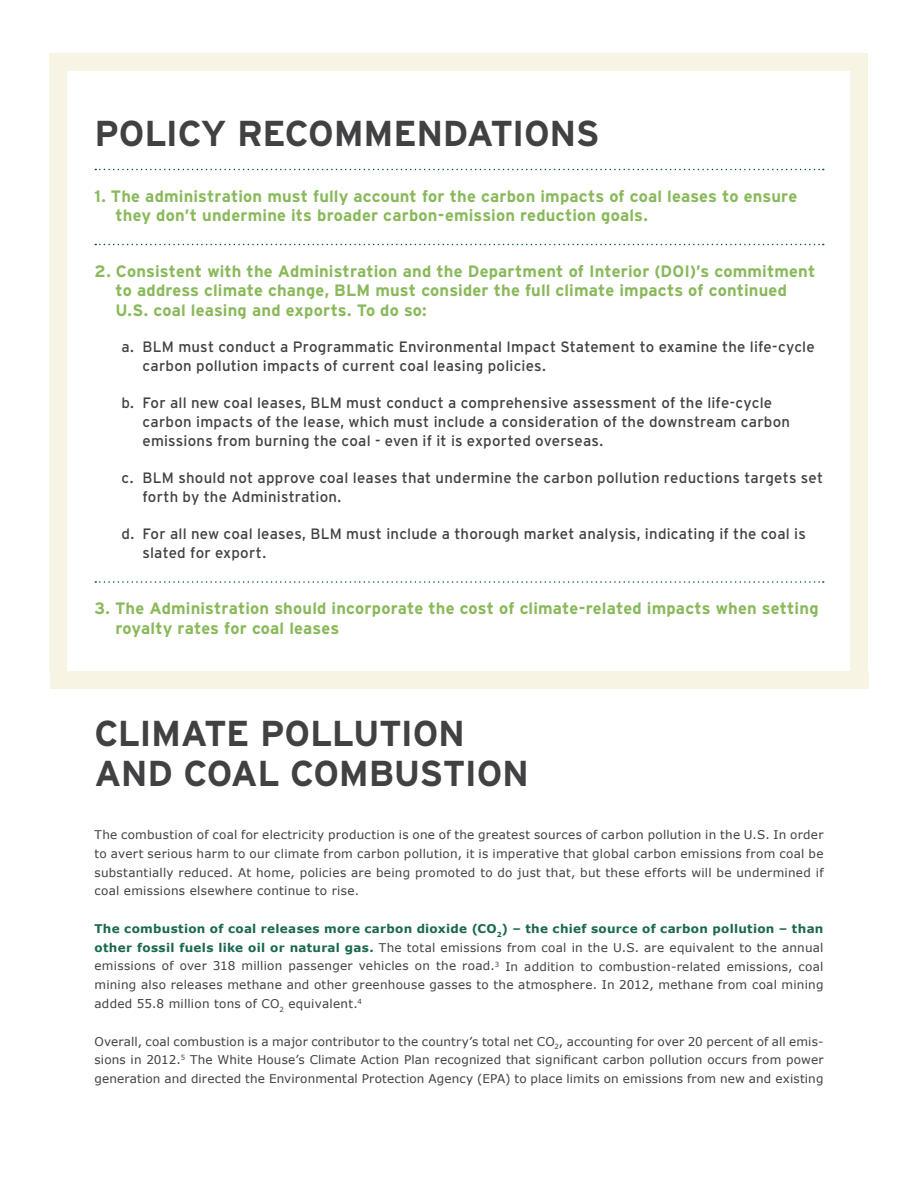
<style>
.page{position:relative;width:918px;height:1188px;background:#fff}
.page>*{position:absolute;margin:0;border:0;box-sizing:border-box;transform-origin:0 0}
.t1{font:700 36px/40.5px "Interstate";letter-spacing:-.015em;color:#414042}
.t2{font:700 16.5px/19.5px "Interstate";letter-spacing:.01em;color:#89b95a}
.t3{font:15px/18.8px "Interstate";letter-spacing:.015em;color:#414042}
.t4{font:12px/18.8px "Verdana";letter-spacing:.02em;color:#414042;text-align:justify}
.s1{font-weight:700;color:#1a6850}
</style>
<div class="page">
<div style="left:50px;top:53px;width:818px;height:618px;background:#f8f4e3"></div>
<div style="left:68px;top:71px;width:782px;height:1079px;background:#fff"></div>
<svg style="left:95px;top:169px;width:729px;height:1px"></svg>
<svg style="left:95px;top:244px;width:729px;height:1px"></svg>
<svg style="left:95px;top:581px;width:729px;height:2px"></svg>
<div style="left:50px;top:671px;width:818px;height:18px;background:#f8f4e3"></div>
<h1 class="t1" style="left:94px;top:112px;width:507px">POLICY RECOMMENDATIONS</h1>
<h2 class="t2" style="left:116px;top:186px;width:683px;text-indent:-21px">1. The administration must fully account for the carbon impacts of coal leases to ensure they don’t undermine its broader carbon-emission reduction goals.</h2>
<h2 class="t2" style="left:116px;top:261px;width:701px;text-indent:-21px">2. Consistent with the Administration and the Department of Interior (DOI)’s commitment to address climate change, BLM must consider the full climate impacts of continued<br>U.S. coal leasing and exports. To do so:</h2>
<p class="t3" style="left:143px;top:337px;width:674px;text-indent:-21px">a. BLM must conduct a Programmatic Environmental Impact Statement to examine the life-cycle carbon pollution impacts of current coal leasing policies.</p>
<p class="t3" style="left:143px;top:393px;width:649px;text-indent:-21px">b. For all new coal leases, BLM must conduct a comprehensive assessment of the life-cycle carbon impacts of the lease, which must include a consideration of the downstream carbon emissions from burning the coal - even if it is exported overseas.</p>
<p class="t3" style="left:143px;top:468px;width:682px;text-indent:-21px">c. BLM should not approve coal leases that undermine the carbon pollution reductions targets set forth by the Administration.</p>
<p class="t3" style="left:143px;top:524px;width:665px;text-indent:-21px">d. For all new coal leases, BLM must include a thorough market analysis, indicating if the coal is slated for export.</p>
<h2 class="t2" style="left:116px;top:599px;width:705px;text-indent:-21px">3. The Administration should incorporate the cost of climate-related impacts when setting royalty rates for coal leases</h2>
<h1 class="t1" style="left:94px;top:712px;width:436px">CLIMATE POLLUTION<br>AND COAL COMBUSTION</h1>
<p class="t4" style="left:94px;top:826px;width:731px">The combustion of coal for electricity production is one of the greatest sources of carbon pollution in the U.S. In order to avert serious harm to our climate from carbon pollution, it is imperative that global carbon emissions from coal be substantially reduced. At home, policies are being promoted to do just that, but these efforts will be undermined if coal emissions elsewhere continue to rise.</p>
<p class="t4" style="left:94px;top:919px;width:731px"><span class="s1">The combustion of coal releases more carbon dioxide (CO</span><sub>2</sub><span class="s1">) – the chief source of carbon pollution – than other fossil fuels like oil or natural gas.</span> The total emissions from coal in the U.S. are equivalent to the annual emissions of over 318 million passenger vehicles on the road.<sup>3</sup> In addition to combustion-related emissions, coal mining also releases methane and other greenhouse gasses to the atmosphere. In 2012, methane from coal mining added 55.8 million tons of CO<sub>2</sub> equivalent.<sup>4</sup></p>
<p class="t4" style="left:94px;top:1032px;width:731px">Overall, coal combustion is a major contributor to the country’s total net CO<sub>2</sub>, accounting for over 20 percent of all emis&shy;sions in 2012.<sup>5</sup> The White House’s Climate Action Plan recognized that significant carbon pollution occurs from power generation and directed the Environmental Protection Agency (EPA) to place limits on emissions from new and existing</p>
</div>
